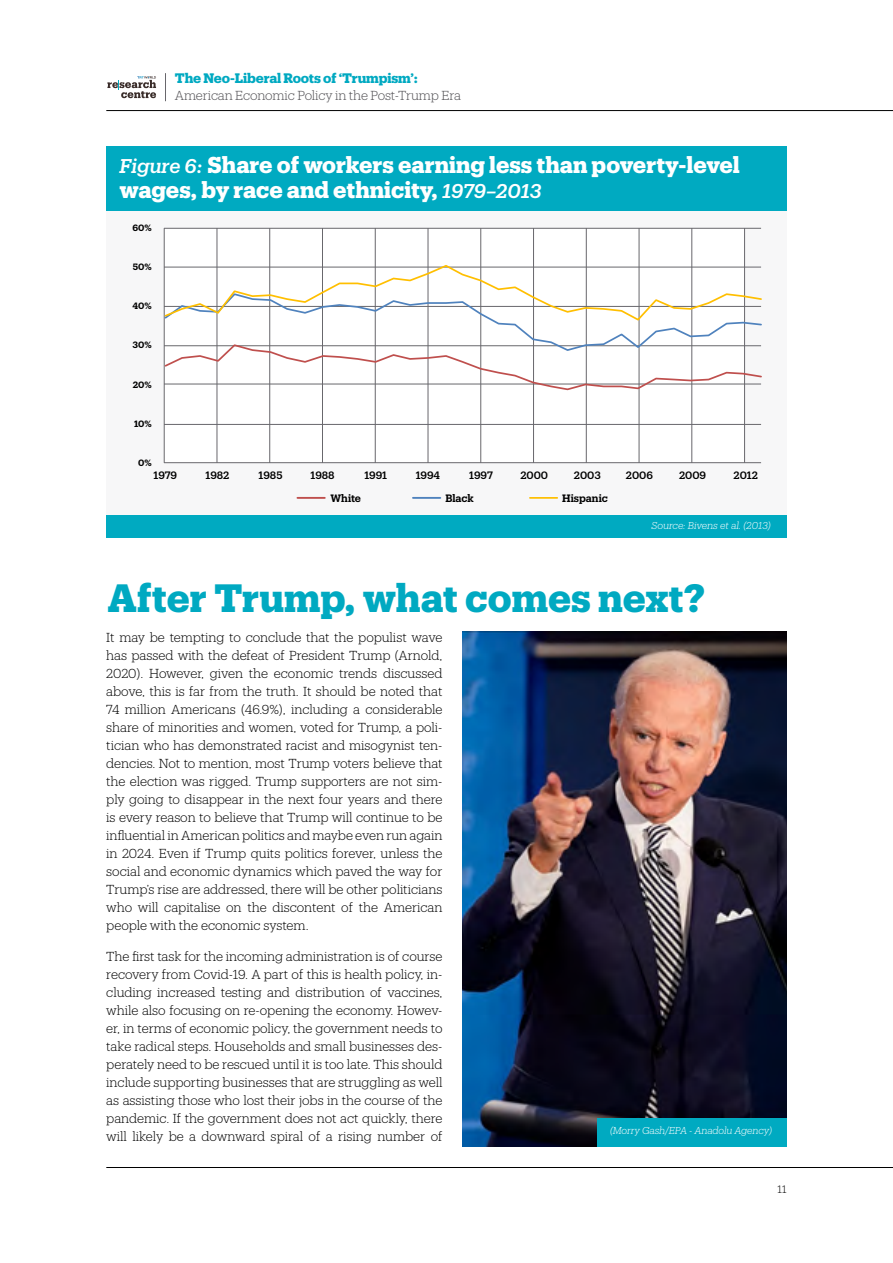
<style>
.page{position:relative;width:893px;height:1263px;background:#fff}
.page>*{position:absolute;margin:0;border:0;box-sizing:border-box;transform-origin:0 0}
.t1{font:700 38.7px "Produkt";color:#00a9c1}
.t2{font:700 22.5px/25.5px "Produkt";color:#fff}
.t3{font:700 13.5px "Produkt";letter-spacing:-.01em;color:#00a9c1}
.t4{font:300 12.75px/18px "Produkt";color:#000;text-align:justify}
.t5{font:300 12.75px "Produkt";letter-spacing:-.01em;color:#504f53}
.t6{font:500 10.5px "Produkt";letter-spacing:-.005em;color:#000}
.t7{font:600 10.5px "Produkt";color:#000}
.t8{font:300 10.5px "Produkt";color:#000}
.t9{font:italic 300 9.75px "Produkt";letter-spacing:-.005em;color:#fff}
.t10{font:600 9px "Produkt";color:#000}
.s1{font-weight:500;font-style:italic;font-size:19.5px}
</style>
<div class="page">
<hr style="left:106px;top:110px;width:787px;height:1px;background:#000">
<svg style="left:165px;top:73px;width:1px;height:28px"></svg>
<svg style="left:107px;top:76px;width:49px;height:22px"></svg>
<div style="left:106px;top:174px;width:681px;height:352px;background:#f7f7f8"></div>
<div style="left:106px;top:146px;width:681px;height:64px;background:#00aac1"></div>
<div style="left:106px;top:515px;width:681px;height:22px;background:#00aac1"></div>
<hr style="left:413px;top:497px;width:27px;height:2px;background:#4f82bd">
<hr style="left:530px;top:497px;width:27px;height:2px;background:#ffbf00">
<hr style="left:297px;top:497px;width:28px;height:2px;background:#bf4f4d">
<hr style="left:106px;top:1167px;width:787px;height:1px;background:#000">
<div style="left:164px;top:228px;width:581px;height:235px;background:#fff"></div>
<hr style="left:164px;top:228px;width:597px;height:1px;background:#68676c">
<hr style="left:164px;top:424px;width:597px;height:1px;background:#68676c">
<hr style="left:164px;top:462px;width:597px;height:1px;background:#68676c">
<hr style="left:164px;top:228px;width:1px;height:235px;background:#68676c">
<hr style="left:217px;top:228px;width:1px;height:235px;background:#68676c">
<hr style="left:269px;top:228px;width:1px;height:235px;background:#68676c">
<hr style="left:322px;top:228px;width:1px;height:235px;background:#68676c">
<hr style="left:375px;top:228px;width:1px;height:235px;background:#68676c">
<hr style="left:428px;top:228px;width:1px;height:235px;background:#68676c">
<hr style="left:480px;top:228px;width:1px;height:235px;background:#68676c">
<hr style="left:533px;top:228px;width:1px;height:235px;background:#68676c">
<hr style="left:586px;top:228px;width:1px;height:235px;background:#68676c">
<hr style="left:639px;top:228px;width:1px;height:235px;background:#68676c">
<hr style="left:692px;top:228px;width:1px;height:235px;background:#68676c">
<hr style="left:744px;top:228px;width:1px;height:235px;background:#68676c">
<svg style="left:164px;top:264px;width:597px;height:127px"></svg>
<img style="left:463px;top:631px;width:324px;height:515px">
<div style="left:597px;top:1118px;width:190px;height:28px;background:#00aac1"></div>
<p class="t3" style="left:175px;top:69px;width:244px">The Neo-Liberal Roots of ‘Trumpism’:</p>
<p class="t5" style="left:175px;top:87px;width:287px">American Economic Policy in the Post-Trump Era</p>
<h2 class="t2" style="left:119px;top:150px;width:622px"><span class="s1">Figure 6:</span> Share of workers earning less than poverty-level wages, by race and ethnicity, <span class="s1">1979–2013</span></h2>
<p class="t10" style="left:132px;top:221px;width:21px">60%</p>
<p class="t10" style="left:133px;top:260px;width:21px">50%</p>
<p class="t10" style="left:133px;top:300px;width:21px">40%</p>
<p class="t10" style="left:133px;top:339px;width:21px">30%</p>
<p class="t10" style="left:133px;top:378px;width:20px">20%</p>
<p class="t10" style="left:134px;top:417px;width:19px">10%</p>
<p class="t10" style="left:138px;top:456px;width:15px">0%</p>
<p class="t6" style="left:154px;top:468px;width:25px">1979</p>
<p class="t6" style="left:206px;top:468px;width:25px">1982</p>
<p class="t6" style="left:259px;top:468px;width:25px">1985</p>
<p class="t6" style="left:311px;top:468px;width:26px">1988</p>
<p class="t6" style="left:364px;top:468px;width:24px">1991</p>
<p class="t6" style="left:416px;top:468px;width:26px">1994</p>
<p class="t6" style="left:469px;top:468px;width:25px">1997</p>
<p class="t6" style="left:520px;top:468px;width:29px">2000</p>
<p class="t6" style="left:574px;top:468px;width:28px">2003</p>
<p class="t6" style="left:626px;top:468px;width:29px">2006</p>
<p class="t6" style="left:679px;top:468px;width:29px">2009</p>
<p class="t6" style="left:734px;top:468px;width:26px">2012</p>
<p class="t7" style="left:331px;top:491px;width:32px">White</p>
<p class="t7" style="left:445px;top:491px;width:30px">Black</p>
<p class="t7" style="left:562px;top:491px;width:47px">Hispanic</p>
<p class="t9" style="left:652px;top:519px;width:121px">Source: Bivens et al. (2013)</p>
<h1 class="t1" style="left:108px;top:571px;width:599px">After Trump, what comes next?</h1>
<p class="t4" style="left:106px;top:628px;width:338px">It may be tempting to conclude that the populist wave has passed with the defeat of President Trump (Arnold, 2020). However, given the economic trends discussed above, this is far from the truth. It should be noted that 74 million Americans (46.9%), including a considerable share of minorities and women, voted for Trump, a poli&shy;tician who has demonstrated racist and misogynist ten&shy;dencies. Not to mention, most Trump voters believe that the election was rigged. Trump supporters are not sim&shy;ply going to disappear in the next four years and there is every reason to believe that Trump will continue to be influential in American politics and maybe even run again in 2024. Even if Trump quits politics forever, unless the social and economic dynamics which paved the way for Trump’s rise are addressed, there will be other politicians who will capitalise on the discontent of the American people with the economic system.</p>
<p class="t4" style="left:106px;top:946px;width:338px">The first task for the incoming administration is of course recovery from Covid-19. A part of this is health policy, in&shy;cluding increased testing and distribution of vaccines, while also focusing on re-opening the economy. Howev&shy;er, in terms of economic policy, the government needs to take radical steps. Households and small businesses des&shy;perately need to be rescued until it is too late. This should include supporting businesses that are struggling as well as assisting those who lost their jobs in the course of the pandemic. If the government does not act quickly, there will likely be a downward spiral of a rising number of</p>
<p class="t9" style="left:610px;top:1124px;width:164px">(Morry Gash/EPA - Anadolu Agency)</p>
<p class="t8" style="left:778px;top:1182px;width:11px">11</p>
</div>
